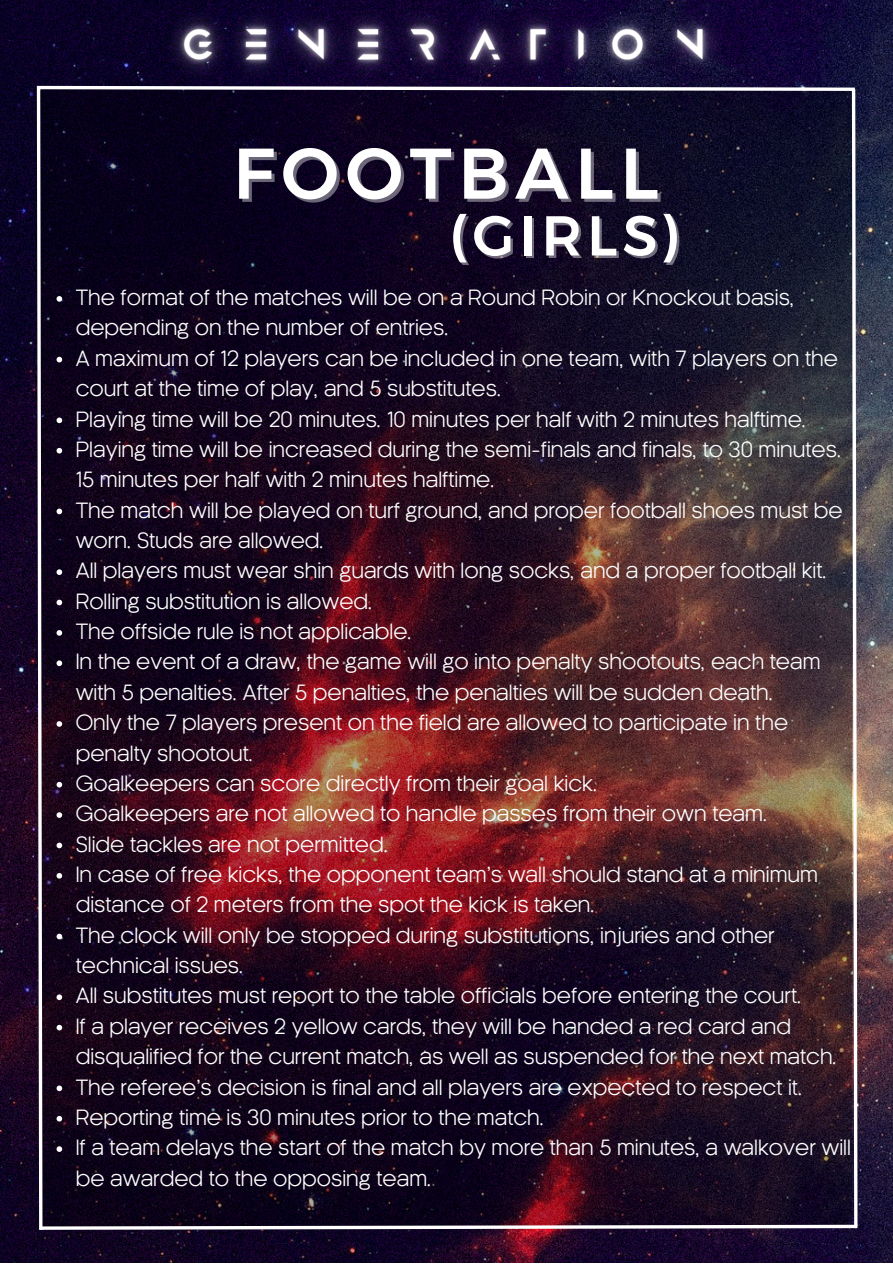
<style>
.page{position:relative;width:893px;height:1264px;background:#fff}
.page>*{position:absolute;margin:0;border:0;box-sizing:border-box;transform-origin:0 0}
.t1{font:71.55px "Kief Montaser Medium";letter-spacing:.09em;color:#fff}
.t2{font:56.1px "Kief Montaser Medium";letter-spacing:.09em;color:#fff}
.t3{font:20.55px/30.3px "Kamerik 205 Regular 6";color:#fff}
</style>
<div class="page">
<img style="left:0;top:0;width:892px;height:1262px">
<img style="left:144px;top:0;width:607px;height:83px">
<img style="left:34px;top:83px;width:826px;height:1150px">
<h1 class="t1" style="left:233px;top:129px;width:427px">FOOTBALL</h1>
<h2 class="t2" style="left:449px;top:201px;width:232px">(GIRLS)</h2>
<p class="t3" style="left:76px;top:284px;width:776px">The format of the matches will be on a Round Robin or Knockout basis, depending on the number of entries.<br>A maximum of 12 players can be included in one team, with 7 players on the court at the time of play, and 5 substitutes.<br>Playing time will be 20 minutes. 10 minutes per half with 2 minutes halftime.<br>Playing time will be increased during the semi-finals and finals, to 30 minutes.<br>15 minutes per half with 2 minutes halftime.<br>The match will be played on turf ground, and proper football shoes must be worn. Studs are allowed.<br>All players must wear shin guards with long socks, and a proper football kit.<br>Rolling substitution is allowed.<br>The offside rule is not applicable.<br>In the event of a draw, the game will go into penalty shootouts, each team with 5 penalties. After 5 penalties, the penalties will be sudden death.<br>Only the 7 players present on the field are allowed to participate in the penalty shootout.<br>Goalkeepers can score directly from their goal kick.<br>Goalkeepers are not allowed to handle passes from their own team.<br>Slide tackles are not permitted.<br>In case of free kicks, the opponent team’s wall should stand at a minimum distance of 2 meters from the spot the kick is taken.<br>The clock will only be stopped during substitutions, injuries and other technical issues.<br>All substitutes must report to the table officials before entering the court.<br>If a player receives 2 yellow cards, they will be handed a red card and disqualified for the current match, as well as suspended for the next match.<br>The referee’s decision is final and all players are expected to respect it.<br>Reporting time is 30 minutes prior to the match.<br>If a team delays the start of the match by more than 5 minutes, a walkover will be awarded to the opposing team.</p>
</div>
